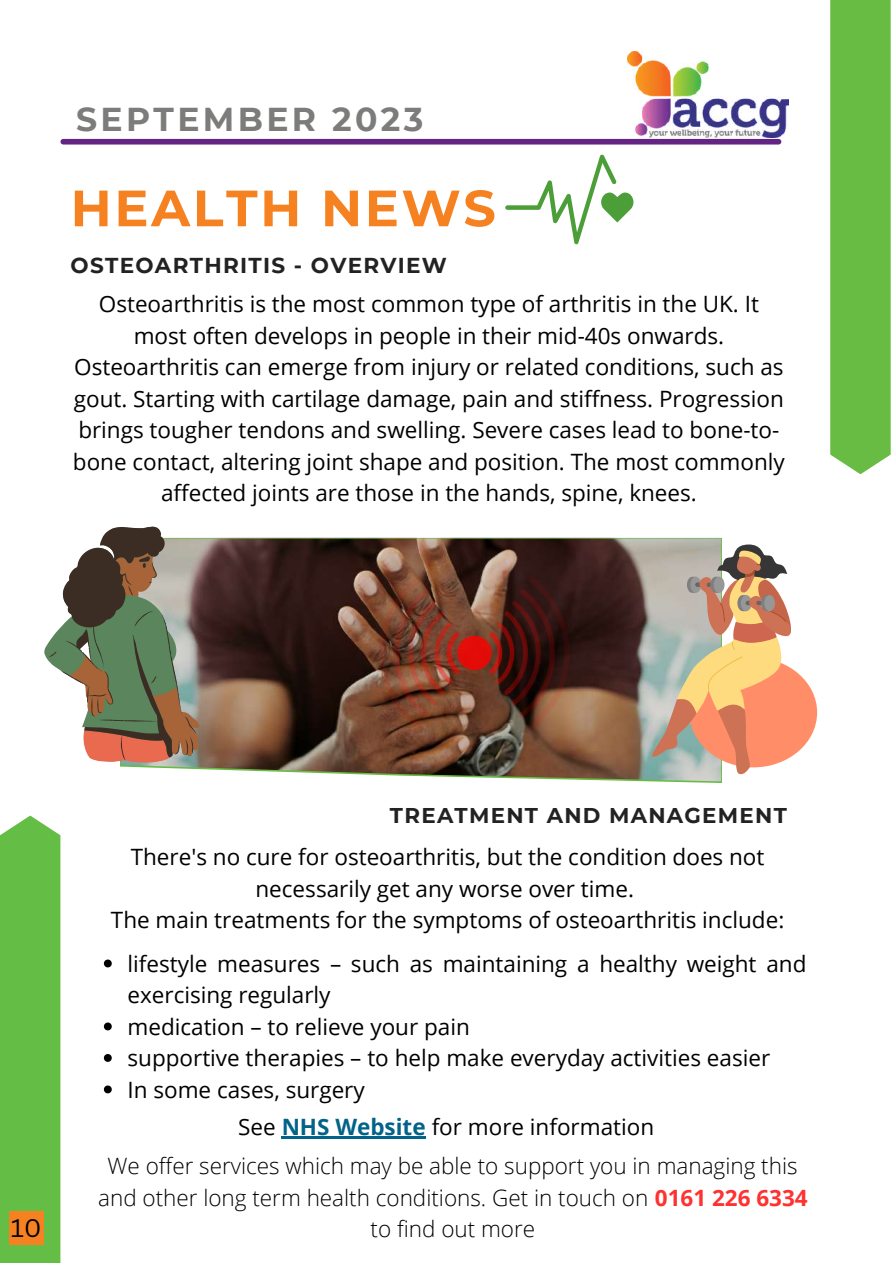
<style>
.page{position:relative;width:893px;height:1264px;background:#fff}
.page>*{position:absolute;margin:0;border:0;box-sizing:border-box;transform-origin:0 0}
.t1{font:700 50.85px "Montserrat";letter-spacing:.05em;color:#f68121}
.t2{font:700 33px "Montserrat";letter-spacing:.1em;color:#7c7c7b}
.t3{font:24.75px "Canva Sans";color:#000}
.t4{font:22.5px/31.5px "Open Sans";color:#000;text-align:center}
.t5{font:300 22.5px/31.5px "Open Sans";color:#000;text-align:center}
.t6{font:700 21.6px "Montserrat";letter-spacing:.06em;color:#222}
.t7{font:700 21.3px "Montserrat";letter-spacing:.06em;color:#222}
.s1{font-weight:700;color:#026389}
.s2{font-weight:700;color:#ff3131}
</style>
<div class="page">
<div style="left:830px;top:0;width:60px;height:474px;background:#68bc43"></div>
<div style="left:63px;top:139px;width:715px;height:5px;background:#642483"></div>
<img style="left:627px;top:52px;width:161px;height:85px">
<div style="left:0;top:815px;width:60px;height:447px;background:#64bd45"></div>
<div style="left:9px;top:1211px;width:35px;height:33px;background:#f68121"></div>
<img style="left:120px;top:538px;width:601px;height:244px">
<img style="left:379px;top:577px;width:190px;height:151px">
<div style="left:689px;top:657px;width:128px;height:110px;background:#ff8e68;border-radius:50%"></div>
<svg style="left:650px;top:544px;width:143px;height:231px"></svg>
<svg style="left:44px;top:526px;width:155px;height:236px"></svg>
<svg style="left:505px;top:155px;width:128px;height:89px"></svg>
<hr style="left:282px;top:1136px;width:144px;height:2px;background:#026389">
<svg style="left:104px;top:959px;width:8px;height:8px"></svg>
<svg style="left:104px;top:1022px;width:8px;height:8px"></svg>
<svg style="left:104px;top:1054px;width:8px;height:7px"></svg>
<svg style="left:104px;top:1085px;width:8px;height:8px"></svg>
<h2 class="t2" style="left:76px;top:99px;width:348px">SEPTEMBER 2023</h2>
<h1 class="t1" style="left:71px;top:177px;width:426px">HEALTH NEWS</h1>
<p class="t6" style="left:71px;top:252px;width:378px">OSTEOARTHRITIS - OVERVIEW</p>
<p class="t4" style="left:73px;top:288px;width:713px">Osteoarthritis is the most common type of arthritis in the UK. It most often develops in people in their mid-40s onwards.<br>Osteoarthritis can emerge from injury or related conditions, such as gout. Starting with cartilage damage, pain and stiffness. Progression brings tougher tendons and swelling. Severe cases lead to bone-to&shy;bone contact, altering joint shape and position. The most commonly affected joints are those in the hands, spine, knees.</p>
<p class="t3" style="left:11px;top:1210px;width:32px">10</p>
<p class="t7" style="left:390px;top:802px;width:398px">TREATMENT AND MANAGEMENT</p>
<p class="t4" style="left:111px;top:840px;width:674px">There's no cure for osteoarthritis, but the condition does not necessarily get any worse over time.<br>The main treatments for the symptoms of osteoarthritis include:</p>
<p class="t4" style="left:127px;top:947px;width:680px;text-align:left">lifestyle measures – such as maintaining a healthy weight and exercising regularly<br>medication – to relieve your pain<br>supportive therapies – to help make everyday activities easier<br>In some cases, surgery</p>
<p class="t4" style="left:238px;top:1110px;width:417px">See <span class="s1">NHS Website</span> for more information</p>
<p class="t5" style="left:98px;top:1149px;width:710px">We offer services which may be able to support you in managing this and other long term health conditions. Get in touch on <span class="s2">0161 226 6334 </span>to find out more</p>
</div>
